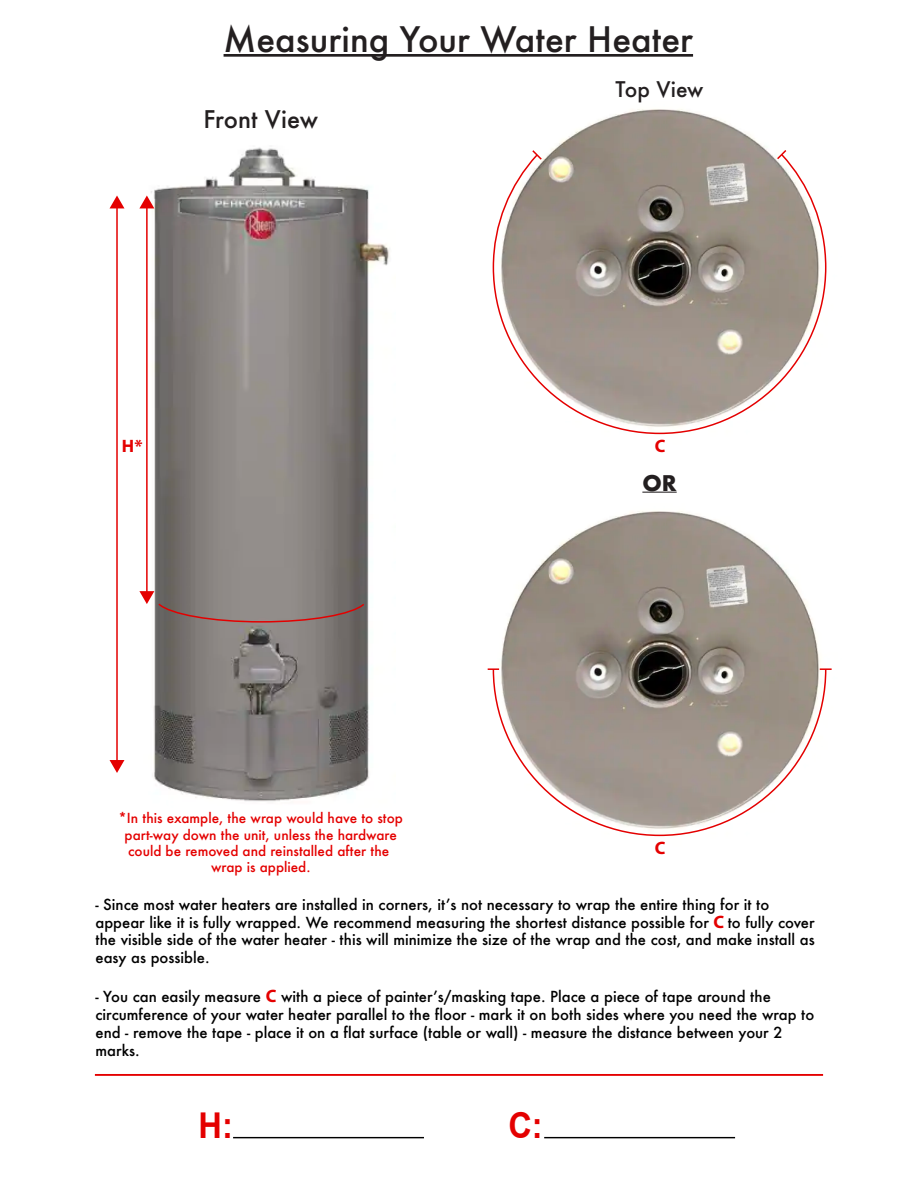
<style>
.page{position:relative;width:918px;height:1188px;background:#fff}
.page>*{position:absolute;margin:0;border:0;box-sizing:border-box;transform-origin:0 0}
.t1{font:700 35.55px "Arial";color:#e40000;scale:.92 1}
.t2{font:500 34.2px "Futura";color:#231f20}
.t3{font:500 23.7px "Futura";color:#231f20}
.t4{font:500 21px "Futura";color:#231f20}
.t5{font:700 21px "Futura";color:#231f20}
.t6{font:700 18px "Myriad Pro";color:#e40000}
.t7{font:500 14.85px/17.9px "Futura";color:#000}
.t8{font:500 13.5px/16.2px "Futura";color:#e40000;text-align:center}
.s1{font-family:"Myriad Pro";font-weight:700;font-size:18px;color:#e40000}
</style>
<div class="page">
<hr style="left:224px;top:54px;width:469px;height:3px;background:#231f20">
<hr style="left:95px;top:1074px;width:728px;height:2px;background:#e40000">
<hr style="left:233px;top:1137px;width:191px;height:1px;background:#000">
<hr style="left:544px;top:1137px;width:191px;height:1px;background:#000">
<img style="left:551px;top:109px;width:217px;height:43px">
<img style="left:139px;top:147px;width:251px;height:655px">
<hr style="left:146px;top:206px;width:2px;height:387px;background:#e40000">
<svg style="left:139px;top:196px;width:15px;height:12px"></svg>
<hr style="left:116px;top:206px;width:2px;height:556px;background:#e40000">
<svg style="left:110px;top:196px;width:14px;height:12px"></svg>
<svg style="left:110px;top:760px;width:14px;height:13px"></svg>
<svg style="left:492px;top:152px;width:335px;height:283px"></svg>
<svg style="left:531px;top:150px;width:12px;height:11px"></svg>
<svg style="left:776px;top:150px;width:12px;height:11px"></svg>
<img style="left:487px;top:491px;width:333px;height:179px">
<svg style="left:492px;top:668px;width:335px;height:169px"></svg>
<hr style="left:642px;top:492px;width:35px;height:1px;background:#231f20">
<svg style="left:488px;top:668px;width:11px;height:2px"></svg>
<svg style="left:820px;top:668px;width:12px;height:2px"></svg>
<svg style="left:139px;top:591px;width:227px;height:32px;background:#8e7c7a"></svg>
<h2 class="t2" style="left:224px;top:16px;width:471px">Measuring Your Water Heater</h2>
<h3 class="t3" style="left:203px;top:103px;width:116px">Front View</h3>
<p class="t6" style="left:122px;top:434px;width:22px">H*</p>
<p class="t8" style="left:119px;top:810px;width:286px">*In this example, the wrap would have to stop part-way down the unit, unless the hardware could be removed and reinstalled after the wrap is applied.</p>
<h3 class="t4" style="left:616px;top:75px;width:89px">Top View</h3>
<p class="t6" style="left:655px;top:434px;width:12px">C</p>
<h3 class="t5" style="left:642px;top:467px;width:36px">OR</h3>
<p class="t6" style="left:655px;top:836px;width:12px">C</p>
<p class="t7" style="left:96px;top:895px;width:721px">- Since most water heaters are installed in corners, itʼs not necessary to wrap the entire thing for it to appear like it is fully wrapped. We recommend measuring the shortest distance possible for <span class="s1">C</span> to fully cover the visible side of the water heater - this will minimize the size of the wrap and the cost, and make install as easy as possible.</p>
<p class="t7" style="left:96px;top:988px;width:720px">- You can easily measure <span class="s1">C</span> with a piece of painterʼs/masking tape. Place a piece of tape around the circumference of your water heater parallel to the floor - mark it on both sides where you need the wrap to end - remove the tape - place it on a flat surface (table or wall) - measure the distance between your 2 marks.</p>
<h1 class="t1" style="left:199px;top:1102px;width:39px">H:</h1>
<h1 class="t1" style="left:508px;top:1102px;width:39px">C:</h1>
</div>
